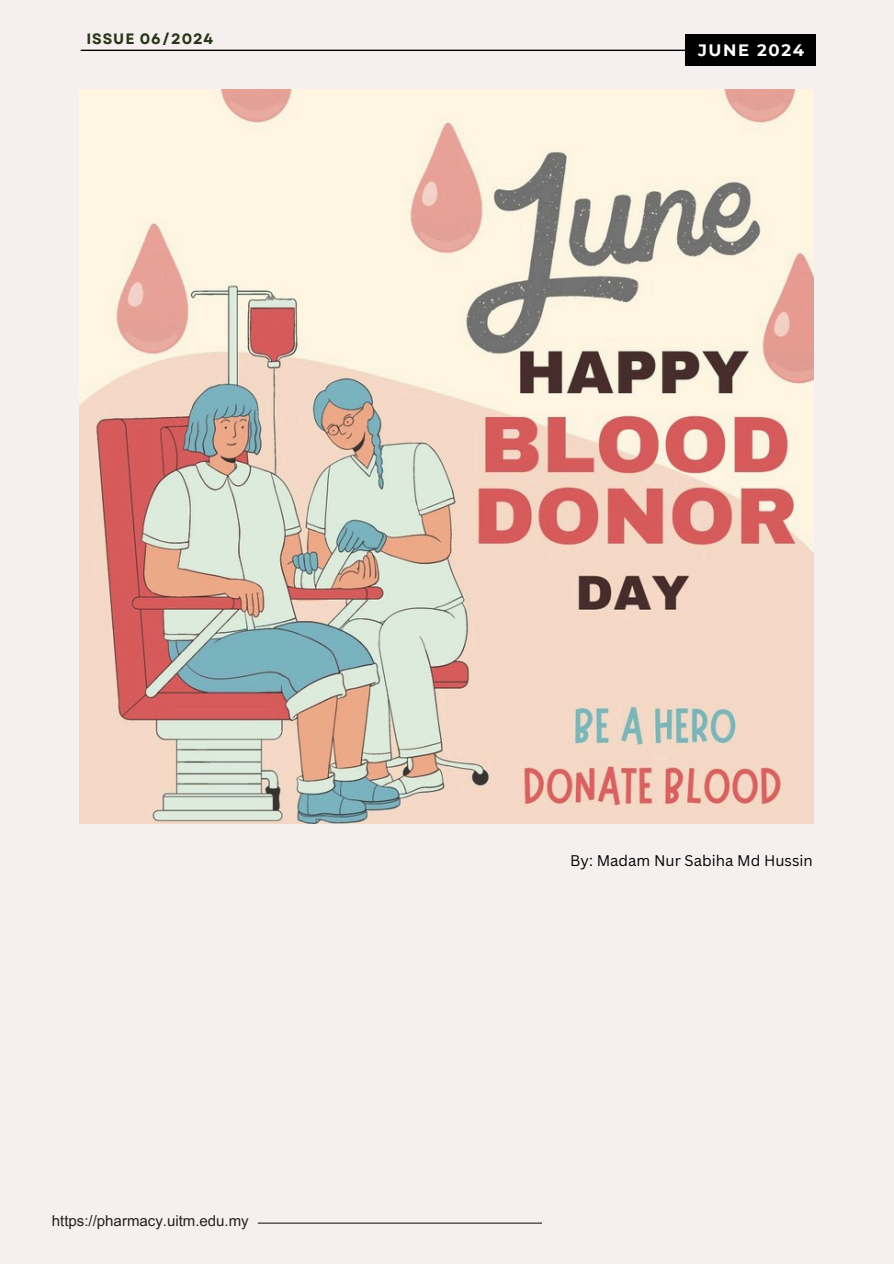
<style>
.page{position:relative;width:894px;height:1264px;background:#fff}
.page>*{position:absolute;margin:0;border:0;box-sizing:border-box;transform-origin:0 0}
.t1{font:700 16.5px "Montserrat";letter-spacing:.1em;color:#fff}
.t2{font:15px "Arial MT Pro";color:#221f1c}
.t3{font:15px "Canva Sans";color:#000}
.t4{font:700 15px "Garet";letter-spacing:.06em;color:#283618}
</style>
<div class="page">
<div style="left:0;top:0;width:893px;height:1263px;background:#f6efef"></div>
<hr style="left:258px;top:1222px;width:284px;height:1px;background:#221f1c">
<img style="left:79px;top:89px;width:734px;height:734px">
<hr style="left:81px;top:50px;width:731px;height:1px;background:#000">
<div style="left:684px;top:35px;width:131px;height:31px;background:#000"></div>
<p class="t4" style="left:86px;top:28px;width:128px">ISSUE 06/2024</p>
<h1 class="t2" style="left:52px;top:1215px;width:198px">https://pharmacy.uitm.edu.my</h1>
<p class="t1" style="left:697px;top:40px;width:108px">JUNE 2024</p>
<p class="t3" style="left:570px;top:850px;width:244px">By: Madam Nur Sabiha Md Hussin</p>
</div>
